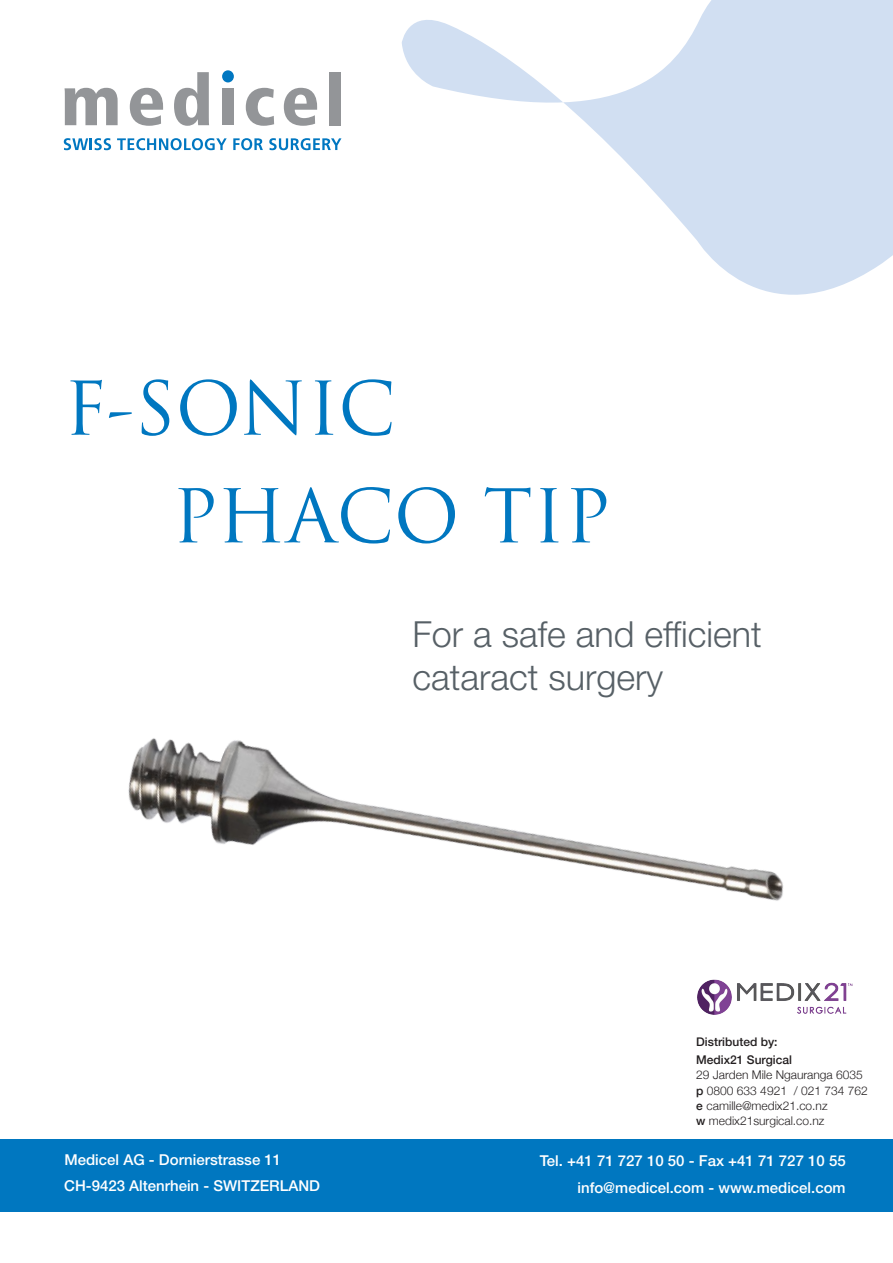
<style>
.page{position:relative;width:893px;height:1263px;background:#fff}
.page>*{position:absolute;margin:0;border:0;box-sizing:border-box;transform-origin:0 0}
.t1{font:72px "Trajan Pro";color:#0077c0}
.t2{font:300 36px/43.2px "Helvetica Neue LT Pro";color:#576066}
.t3{font:500 15px "Helvetica Neue LT Pro";color:#fff}
.t4{font:300 12px/15.1px "Helvetica Neue";color:#231f20}
.t5{font:500 12px/18px "Helvetica Neue";color:#231f20}
.s1{font-weight:500}
</style>
<div class="page">
<svg style="left:402px;top:0;width:491px;height:295px;fill:#d6e3f3"></svg>
<div style="left:0;top:1140px;width:893px;height:72px;background:#0077c0"></div>
<svg style="left:65px;top:88px;width:53px;height:37px"></svg>
<svg style="left:130px;top:88px;width:33px;height:38px"></svg>
<svg style="left:174px;top:72px;width:35px;height:54px"></svg>
<div style="left:222px;top:88px;width:12px;height:37px;background:#939598"></div>
<svg style="left:246px;top:88px;width:28px;height:38px"></svg>
<svg style="left:284px;top:88px;width:33px;height:38px"></svg>
<div style="left:329px;top:72px;width:12px;height:53px;background:#939598"></div>
<div style="left:222px;top:70px;width:12px;height:12px;background:#0077c1;border-radius:50%"></div>
<svg style="left:64px;top:138px;width:47px;height:12px"></svg>
<svg style="left:117px;top:138px;width:110px;height:12px"></svg>
<svg style="left:233px;top:138px;width:30px;height:12px"></svg>
<svg style="left:269px;top:138px;width:72px;height:12px"></svg>
<img style="left:128px;top:738px;width:655px;height:163px">
<img style="left:697px;top:979px;width:156px;height:36px">
<p class="t1" style="left:64px;top:363px;width:334px">F-SONIC</p>
<p class="t1" style="left:172px;top:470px;width:440px">PHACO TIP</p>
<p class="t2" style="left:412px;top:611px;width:351px">For a safe and efficient cataract surgery</p>
<p class="t3" style="left:64px;top:1150px;width:218px">Medicel AG - Dornierstrasse 11</p>
<p class="t3" style="left:64px;top:1177px;width:257px">CH-9423 Altenrhein - SWITZERLAND</p>
<p class="t5" style="left:696px;top:1033px;width:97px">Distributed by:<br>Medix21 Surgical</p>
<p class="t4" style="left:696px;top:1067px;width:173px">29 Jarden Mile Ngauranga 6035 <span class="s1">p</span> 0800 633 4921 / 021 734 762 <span class="s1">e</span> camille@medix21.co.nz<br><span class="s1">w</span> medix21surgical.co.nz</p>
<p class="t3" style="left:540px;top:1152px;width:307px">Tel. +41 71 727 10 50 - Fax +41 71 727 10 55</p>
<p class="t3" style="left:577px;top:1178px;width:270px">info@medicel.com - www.medicel.com</p>
</div>
